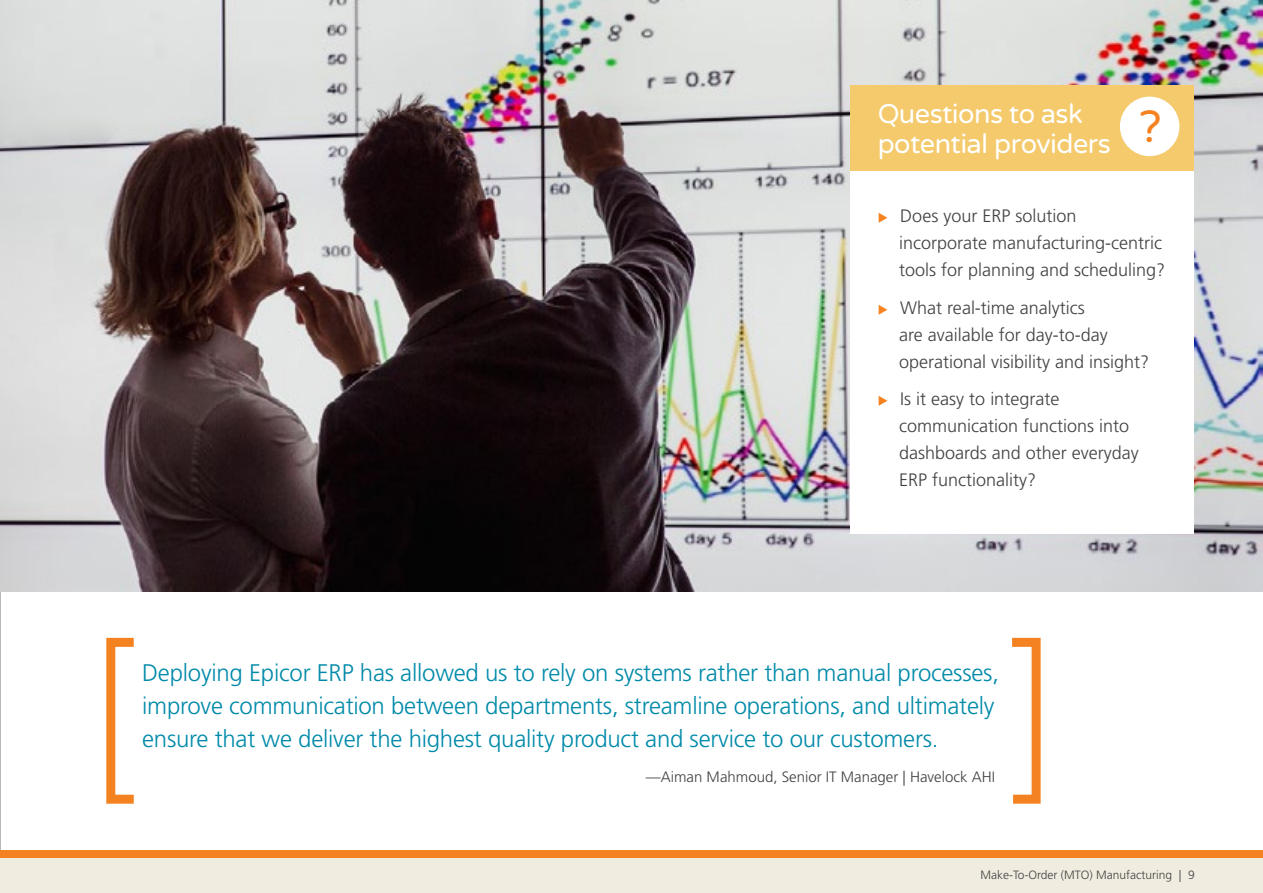
<style>
.page{position:relative;width:1263px;height:893px;background:#fff}
.page>*{position:absolute;margin:0;border:0;box-sizing:border-box;transform-origin:0 0}
.Headline_24_25{font:45px "Varela Round";color:#f58220}
.Questions_heading{font:27px/30px "Varela Round";letter-spacing:-.02em;color:#fff}
.Quotes_16_22{font:300 24px/33px "Frutiger LT Std";letter-spacing:-.01em;color:#008aa9}
.t1{font:300 18px/27px "Frutiger LT Std";color:#414042}
.quote_authors{font:300 15px "Frutiger LT Std";color:#414042}
.t2{font:300 12px "Frutiger LT Std";color:#414042}
</style>
<div class="page">
<hr style="left:0;top:0;width:1px;height:893px;background:#a1a1a4">
<img style="left:1px;top:0;width:1262px;height:591px">
<svg style="left:106px;top:637px;width:28px;height:167px"></svg>
<svg style="left:1012px;top:637px;width:29px;height:167px"></svg>
<div style="left:850px;top:85px;width:343px;height:449px;background:#fff"></div>
<div style="left:850px;top:85px;width:343px;height:85px;background:#f4ca6c"></div>
<div style="left:1120px;top:97px;width:59px;height:59px;background:#fff;border-radius:50%"></div>
<div style="left:0;top:850px;width:1263px;height:9px;background:#f58220"></div>
<div style="left:0;top:859px;width:1263px;height:34px;background:#f0ede0"></div>
<p class="Questions_heading" style="left:878px;top:99px;width:234px">Questions to ask potential providers</p>
<p class="Headline_24_25" style="left:1139px;top:101px;width:24px">?</p>
<p class="t1" style="left:899px;top:203px;width:268px">Does your ERP solution incorporate manufacturing-centric tools for planning and scheduling?</p>
<p class="t1" style="left:899px;top:294px;width:252px">What real-time analytics<br>are available for day-to-day operational visibility and insight?</p>
<p class="t1" style="left:899px;top:386px;width:241px">Is it easy to integrate communication functions into dashboards and other everyday<br>ERP functionality?</p>
<p class="Quotes_16_22" style="left:142px;top:657px;width:858px">Deploying Epicor ERP has allowed us to rely on systems rather than manual processes, improve communication between departments, streamline operations, and ultimately ensure that we deliver the highest quality product and service to our customers.</p>
<p class="quote_authors" style="left:646px;top:769px;width:351px">—Aiman Mahmoud, Senior IT Manager | Havelock AHI</p>
<p class="t2" style="left:980px;top:868px;width:216px">Make-To-Order (MTO) Manufacturing | 9</p>
</div>
